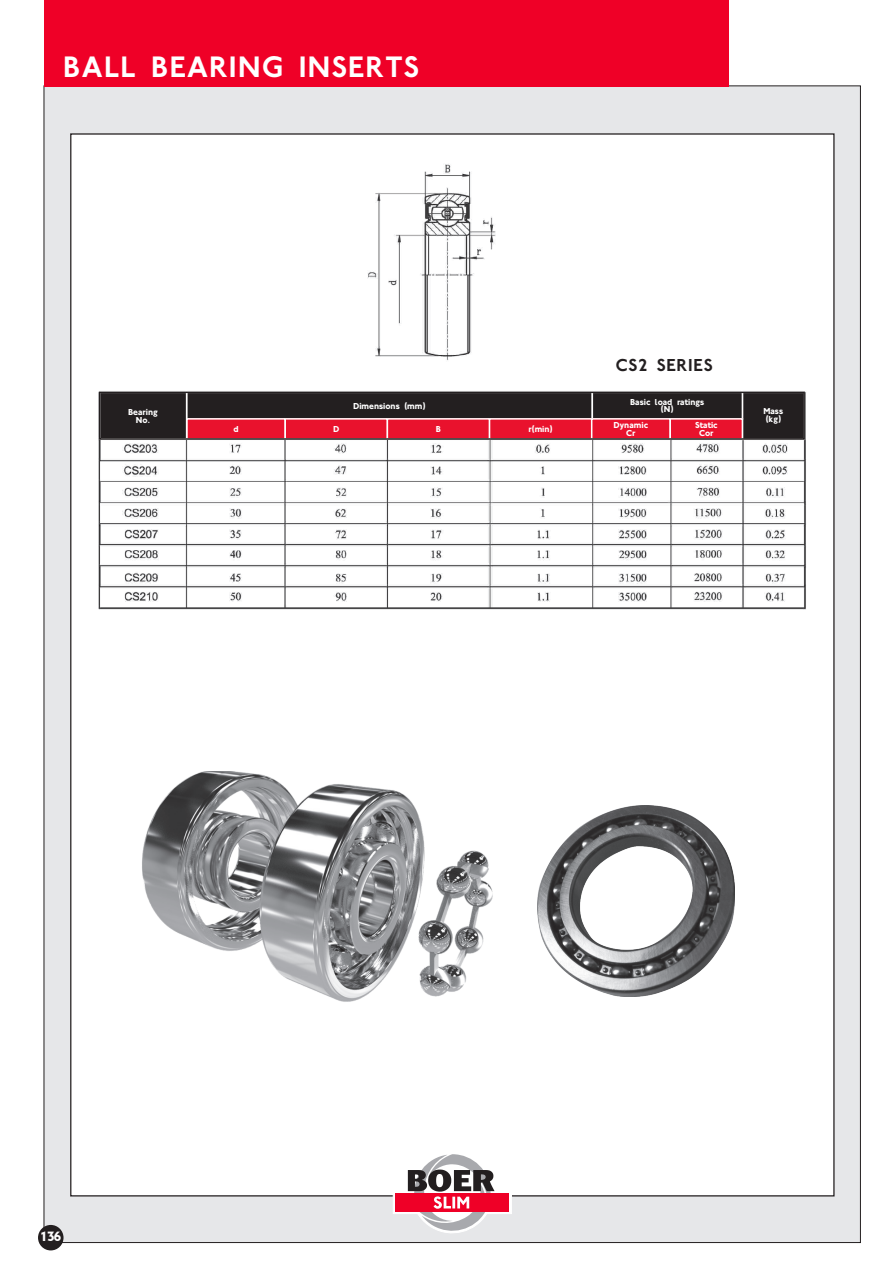
<style>
.page{position:relative;width:893px;height:1263px;background:#fff}
.page>*{position:absolute;margin:0;border:0;box-sizing:border-box;transform-origin:0 0}
.t1{font:30.75px "NJ Medium Normal";letter-spacing:.04em;color:#fff}
.t2{font:18px "NJ Medium Normal";letter-spacing:.04em;color:#231f20}
.t3{font:13.95px "NJ Bold Normal";color:#fff}
.t4{font:9px/7.8px "NJ Bold Normal";color:#fff;text-align:center}
</style>
<div class="page">
<div style="left:44px;top:86px;width:816px;height:1156px;background:#e6e7e9"></div>
<div style="left:44px;top:0;width:685px;height:86px;background:#ef0027"></div>
<div style="left:71px;top:134px;width:763px;height:1062px;background:#fff"></div>
<img style="left:98px;top:164px;width:708px;height:446px">
<img style="left:142px;top:771px;width:351px;height:231px">
<img style="left:537px;top:805px;width:197px;height:192px">
<svg style="left:392px;top:1154px;width:120px;height:79px"></svg>
<div style="left:187px;top:392px;width:405px;height:27px;background:#231f20"></div>
<div style="left:187px;top:419px;width:98px;height:20px;background:#e9122d"></div>
<div style="left:186px;top:418px;width:100px;height:22px;border:2px solid #fff"></div>
<div style="left:100px;top:392px;width:87px;height:47px;background:#231f20"></div>
<div style="left:99px;top:392px;width:88px;height:48px;border:2px solid #fff"></div>
<div style="left:742px;top:392px;width:62px;height:47px;background:#231f20"></div>
<div style="left:592px;top:392px;width:150px;height:27px;background:#231f20"></div>
<div style="left:592px;top:392px;width:151px;height:28px;border:2px solid #fff"></div>
<div style="left:285px;top:419px;width:102px;height:20px;background:#e9122d"></div>
<div style="left:284px;top:418px;width:104px;height:22px;border:2px solid #fff"></div>
<div style="left:387px;top:419px;width:103px;height:20px;background:#e9122d"></div>
<div style="left:387px;top:418px;width:103px;height:22px;border:2px solid #fff"></div>
<div style="left:490px;top:419px;width:102px;height:20px;background:#e9122d"></div>
<div style="left:489px;top:418px;width:103px;height:22px;border:2px solid #fff"></div>
<div style="left:592px;top:419px;width:78px;height:20px;background:#e9122d"></div>
<div style="left:591px;top:418px;width:80px;height:22px;border:2px solid #fff"></div>
<div style="left:670px;top:419px;width:72px;height:20px;background:#e9122d"></div>
<div style="left:669px;top:418px;width:74px;height:22px;border:2px solid #fff"></div>
<div style="left:99px;top:392px;width:706px;height:48px;border:2px solid #231f20"></div>
<div style="left:38px;top:1225px;width:26px;height:25px;background:#231f20;border-radius:50%"></div>
<p class="t1" style="left:63px;top:45px;width:357px">BALL BEARING INSERTS</p>
<p class="t2" style="left:616px;top:352px;width:98px">CS2 SERIES</p>
<p class="t4" style="left:630px;top:397px;width:76px">Basic load ratings (N)</p>
<p class="t4" style="left:353px;top:402px;width:74px">Dimensions (mm)</p>
<p class="t4" style="left:128px;top:408px;width:31px">Bearing<br>No.</p>
<p class="t4" style="left:763px;top:407px;width:21px;text-align:left">Mass (kg)</p>
<p class="t4" style="left:333px;top:425px;width:8px">D</p>
<p class="t4" style="left:436px;top:425px;width:7px">B</p>
<p class="t4" style="left:528px;top:425px;width:26px">r(min)</p>
<p class="t4" style="left:614px;top:420px;width:36px;line-height:8.9px">Dynamic<br>Cr</p>
<p class="t4" style="left:695px;top:420px;width:24px;line-height:8.9px">Static<br>Cor</p>
<p class="t4" style="left:234px;top:425px;width:7px">d</p>
<h3 class="t3" style="left:40px;top:1226px;width:23px">136</h3>
</div>
